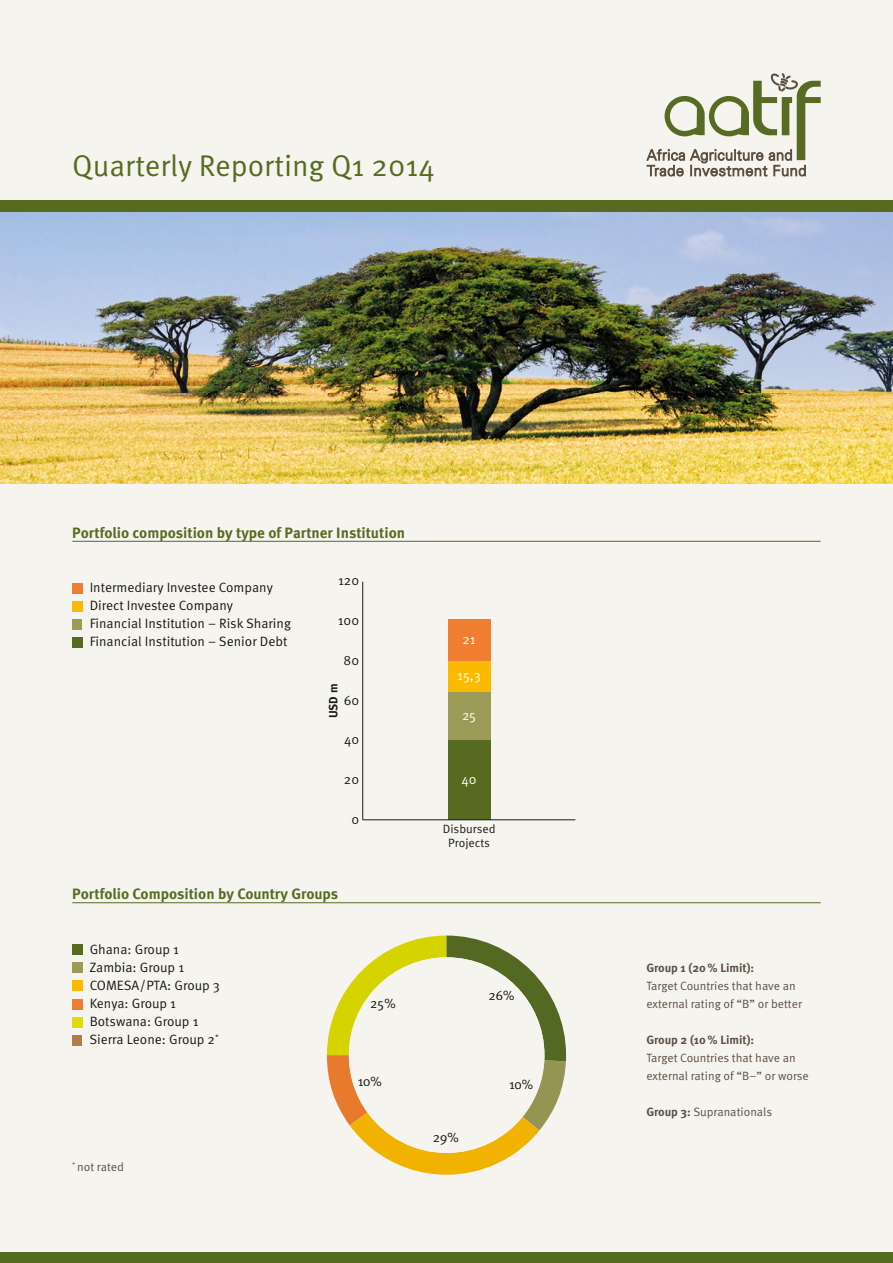
<style>
.page{position:relative;width:893px;height:1263px;background:#f5f4ee}
.page>*{position:absolute;margin:0;border:0;box-sizing:border-box;transform-origin:0 0}
.t1{font:30px "Meta Pro Norm";color:#566b20}
.t2{font:700 15px "Meta Pro";color:#566b20}
.t3{font:13.5px/18px "Meta Pro Norm";color:#181816}
.t4{font:13.5px "Meta Pro Norm";color:#1a1a18}
.t5{font:13.5px "Meta";color:#181816}
.t6{font:13.5px "Meta Pro Norm";letter-spacing:-.005em;color:#fff}
.t7{font:12px/18px "Meta Pro Norm";color:#5c5042}
.t8{font:700 12px "Meta Pro";color:#5c5042}
.t9{font:12px/14.4px "Meta Pro Norm";color:#1a1a18;text-align:center}
.t10{font:700 12px "Meta Pro";color:#1a1a18}
.s1{font-family:"Meta Pro";font-weight:700}
</style>
<div class="page">
<svg style="left:646px;top:73px;width:175px;height:103px"></svg>
<div style="left:0;top:200px;width:893px;height:13px;background:#566b20"></div>
<div style="left:0;top:1252px;width:893px;height:11px;background:#566b20"></div>
<hr style="left:72px;top:541px;width:749px;height:1px;background:#566b20">
<div style="left:448px;top:691px;width:42px;height:50px;background:#9b9a56"></div>
<div style="left:448px;top:741px;width:42px;height:79px;background:#566b20"></div>
<div style="left:448px;top:661px;width:42px;height:30px;background:#fbba00"></div>
<div style="left:448px;top:619px;width:42px;height:42px;background:#f07e30"></div>
<hr style="left:362px;top:582px;width:1px;height:238px;background:#1a1a18">
<hr style="left:363px;top:819px;width:212px;height:1px;background:#1a1a18">
<div style="left:72px;top:583px;width:11px;height:11px;background:#f07e30"></div>
<div style="left:72px;top:601px;width:11px;height:11px;background:#fbba00"></div>
<div style="left:72px;top:619px;width:11px;height:11px;background:#9b9a56"></div>
<div style="left:72px;top:637px;width:11px;height:11px;background:#566b20"></div>
<img style="left:0;top:213px;width:893px;height:271px">
<hr style="left:72px;top:902px;width:749px;height:1px;background:#566b20">
<svg style="left:327px;top:935px;width:239px;height:240px"></svg>
<div style="left:510px;top:1082px;width:11px;height:7px;background:#f6f4ee"></div>
<div style="left:522px;top:1080px;width:11px;height:9px;background:#f6f4ee"></div>
<div style="left:371px;top:999px;width:24px;height:12px;background:#f6f4ee"></div>
<div style="left:358px;top:1079px;width:12px;height:7px;background:#f6f4ee"></div>
<div style="left:371px;top:1076px;width:10px;height:10px;background:#f6f4ee"></div>
<div style="left:489px;top:990px;width:25px;height:10px;background:#f6f4ee"></div>
<div style="left:434px;top:1132px;width:24px;height:13px;background:#f6f4ee"></div>
<div style="left:72px;top:944px;width:11px;height:11px;background:#566b20"></div>
<div style="left:72px;top:962px;width:11px;height:11px;background:#9b9a56"></div>
<div style="left:72px;top:981px;width:11px;height:10px;background:#fbba00"></div>
<div style="left:72px;top:999px;width:11px;height:10px;background:#f07e30"></div>
<div style="left:72px;top:1017px;width:11px;height:10px;background:#dedc00"></div>
<div style="left:72px;top:1035px;width:11px;height:10px;background:#b17e4a"></div>
<h1 class="t1" style="left:72px;top:143px;width:364px">Quarterly Reporting Q1 2014</h1>
<p class="t2" style="left:72px;top:521px;width:334px">Portfolio composition by type of Partner Institution</p>
<p class="t3" style="left:90px;top:578px;width:203px">Intermediary Investee Company<br>Direct Investee Company<br>Financial Institution – Risk Sharing<br>Financial Institution – Senior Debt</p>
<p class="t4" style="left:338px;top:571px;width:23px">120</p>
<p class="t4" style="left:338px;top:610px;width:23px">100</p>
<p class="t4" style="left:344px;top:650px;width:17px">80</p>
<p class="t10" style="left:324px;top:718px;width:36px;rotate:-90deg">USD m</p>
<p class="t4" style="left:344px;top:690px;width:17px">60</p>
<p class="t4" style="left:344px;top:729px;width:17px">40</p>
<p class="t4" style="left:344px;top:769px;width:17px">20</p>
<p class="t4" style="left:351px;top:809px;width:9px">0</p>
<p class="t2" style="left:72px;top:882px;width:267px">Portfolio Composition by Country Groups</p>
<p class="t3" style="left:89px;top:939px;width:132px">Ghana: Group 1<br>Zambia: Group 1<br>COMESA / PTA: Group 3<br>Kenya: Group 1<br>Botswana: Group 1<br>Sierra Leone: Group 2<sup>*</sup></p>
<p class="t5" style="left:370px;top:996px;width:27px">25%</p>
<p class="t5" style="left:358px;top:1073px;width:25px">10%</p>
<p class="t7" style="left:72px;top:1156px;width:53px"><sup>*</sup> not rated</p>
<p class="t6" style="left:462px;top:629px;width:15px">21</p>
<p class="t6" style="left:457px;top:665px;width:25px">15,3</p>
<p class="t6" style="left:462px;top:705px;width:16px">25</p>
<p class="t6" style="left:461px;top:769px;width:17px">40</p>
<p class="t9" style="left:443px;top:821px;width:54px">Disbursed<br>Projects</p>
<p class="t5" style="left:489px;top:987px;width:27px">26%</p>
<p class="t5" style="left:433px;top:1129px;width:27px">29%</p>
<p class="t5" style="left:509px;top:1077px;width:25px">10%</p>
<p class="t8" style="left:646px;top:958px;width:109px">Group 1 (20 % Limit):</p>
<p class="t7" style="left:646px;top:976px;width:157px">Target Countries that have an external rating of “B” or better</p>
<p class="t8" style="left:646px;top:1030px;width:109px">Group 2 (10 % Limit):</p>
<p class="t7" style="left:646px;top:1048px;width:164px">Target Countries that have an external rating of “B–” or worse</p>
<p class="t7" style="left:646px;top:1102px;width:127px"><span class="s1">Group 3:</span> Supranationals</p>
</div>
